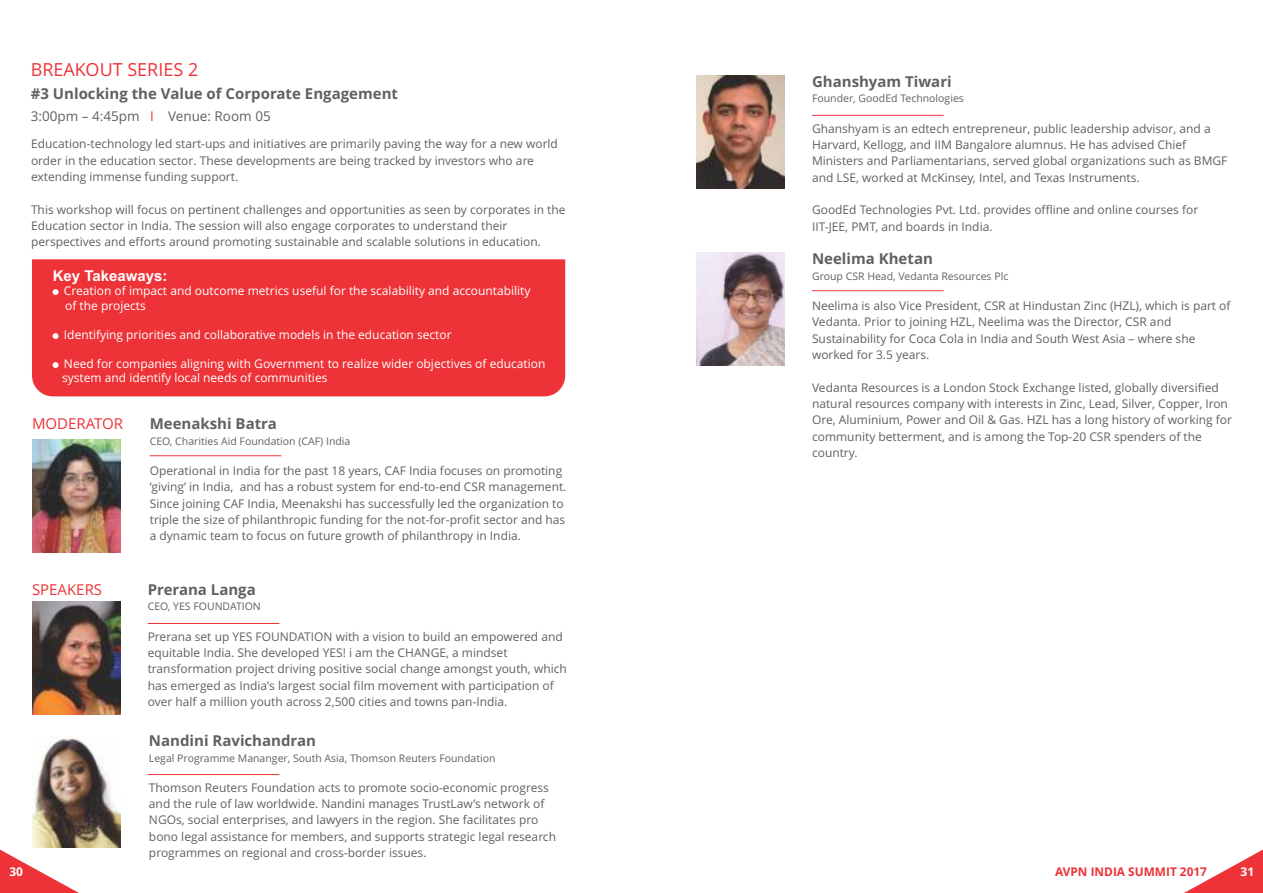
<style>
.page{position:relative;width:1263px;height:893px;background:#fff}
.page>*{position:absolute;margin:0;border:0;box-sizing:border-box;transform-origin:0 0}
.t1{font:18px "Open Sans";color:#ed3338}
.t2{font:700 15px "Open Sans";color:#616161}
.t3{font:15px "Open Sans";color:#ed3338}
.t4{font:700 15px "Arial";color:#fff}
.t5{font:13.5px "Open Sans";color:#616161}
.t6{font:12px/16.4px "Open Sans";color:#616161}
.t7{font:12px/14.5px "Open Sans";color:#fff}
.t8{font:700 12px "Open Sans";color:#ed3338}
.t9{font:700 12px "Open Sans";color:#fff}
.t10{font:10.5px "Open Sans";color:#616161}
.s1{color:#ed3338}
</style>
<div class="page">
<svg style="left:1184px;top:849px;width:79px;height:44px"></svg>
<svg style="left:0;top:849px;width:79px;height:44px"></svg>
<div style="left:32px;top:259px;width:533px;height:137px;background:#ed3338"></div>
<img style="left:32px;top:439px;width:88px;height:113px">
<img style="left:32px;top:737px;width:88px;height:111px">
<img style="left:696px;top:75px;width:88px;height:113px">
<img style="left:696px;top:253px;width:88px;height:113px">
<hr style="left:150px;top:455px;width:131px;height:1px;background:#ed3338">
<img style="left:32px;top:602px;width:88px;height:113px">
<hr style="left:148px;top:623px;width:131px;height:1px;background:#ed3338">
<hr style="left:148px;top:774px;width:131px;height:1px;background:#ed3338">
<hr style="left:812px;top:115px;width:132px;height:1px;background:#ed3338">
<hr style="left:812px;top:290px;width:132px;height:1px;background:#ed3338">
<svg style="left:53px;top:289px;width:6px;height:6px"></svg>
<svg style="left:53px;top:333px;width:6px;height:6px"></svg>
<svg style="left:53px;top:362px;width:6px;height:6px"></svg>
<h1 class="t1" style="left:31px;top:62px;width:169px">BREAKOUT SERIES 2</h1>
<p class="t2" style="left:31px;top:88px;width:369px">#3 Unlocking the Value of Corporate Engagement</p>
<p class="t5" style="left:31px;top:111px;width:242px">3:00pm – 4:45pm <span class="s1">I</span> Venue: Room 05</p>
<p class="t6" style="left:31px;top:137px;width:528px">Education-technology led start-ups and initiatives are primarily paving the way for a new world order in the education sector. These developments are being tracked by investors who are extending immense funding support.</p>
<p class="t6" style="left:31px;top:202px;width:536px">This workshop will focus on pertinent challenges and opportunities as seen by corporates in the<br>Education sector in India. The session will also engage corporates to understand their perspectives and efforts around promoting sustainable and scalable solutions in education.</p>
<p class="t4" style="left:53px;top:270px;width:116px">Key Takeaways:</p>
<p class="t7" style="left:64px;top:285px;width:468px">Creation of impact and outcome metrics useful for the scalability and accountability of the projects</p>
<p class="t7" style="left:64px;top:328px;width:389px">Identifying priorities and collaborative models in the education sector</p>
<p class="t7" style="left:62px;top:358px;width:485px">Need for companies aligning with Government to realize wider objectives of education system and identify local needs of communities</p>
<p class="t3" style="left:32px;top:417px;width:93px">MODERATOR</p>
<p class="t2" style="left:150px;top:418px;width:129px">Meenakshi Batra</p>
<p class="t10" style="left:150px;top:437px;width:202px">CEO, Charities Aid Foundation (CAF) India</p>
<p class="t6" style="left:150px;top:464px;width:418px">Operational in India for the past 18 years, CAF India focuses on promoting ‘giving’ in India, and has a robust system for end-to-end CSR management.<br>Since joining CAF India, Meenakshi has successfully led the organization to triple the size of philanthropic funding for the not-for-profit sector and has a dynamic team to focus on future growth of philanthropy in India.</p>
<p class="t3" style="left:32px;top:583px;width:72px">SPEAKERS</p>
<p class="t2" style="left:148px;top:583px;width:110px">Prerana Langa</p>
<p class="t10" style="left:148px;top:602px;width:115px">CEO, YES FOUNDATION</p>
<p class="t6" style="left:148px;top:629px;width:421px">Prerana set up YES FOUNDATION with a vision to build an empowered and equitable India. She developed YES! i am the CHANGE, a mindset transformation project driving positive social change amongst youth, which has emerged as India's largest social film movement with participation of over half a million youth across 2,500 cities and towns pan-India.</p>
<p class="t2" style="left:149px;top:734px;width:168px">Nandini Ravichandran</p>
<p class="t10" style="left:149px;top:754px;width:348px">Legal Programme Mananger, South Asia, Thomson Reuters Foundation</p>
<p class="t6" style="left:149px;top:780px;width:409px">Thomson Reuters Foundation acts to promote socio-economic progress and the rule of law worldwide. Nandini manages TrustLaw’s network of NGOs, social enterprises, and lawyers in the region. She facilitates pro bono legal assistance for members, and supports strategic legal research programmes on regional and cross-border issues.</p>
<p class="t2" style="left:812px;top:75px;width:141px">Ghanshyam Tiwari</p>
<p class="t10" style="left:812px;top:94px;width:153px">Founder, GoodEd Technologies</p>
<p class="t6" style="left:812px;top:121px;width:417px">Ghanshyam is an edtech entrepreneur, public leadership advisor, and a Harvard, Kellogg, and IIM Bangalore alumnus. He has advised Chief Ministers and Parliamentarians, served global organizations such as BMGF and LSE, worked at McKinsey, Intel, and Texas Instruments.</p>
<p class="t6" style="left:812px;top:203px;width:388px">GoodEd Technologies Pvt. Ltd. provides offline and online courses for<br>IIT-JEE, PMT, and boards in India.</p>
<p class="t2" style="left:812px;top:253px;width:122px">Neelima Khetan</p>
<p class="t10" style="left:812px;top:272px;width:198px">Group CSR Head, Vedanta Resources Plc</p>
<p class="t6" style="left:812px;top:299px;width:420px">Neelima is also Vice President, CSR at Hindustan Zinc (HZL), which is part of Vedanta. Prior to joining HZL, Neelima was the Director, CSR and Sustainability for Coca Cola in India and South West Asia – where she worked for 3.5 years.</p>
<p class="t6" style="left:812px;top:380px;width:421px">Vedanta Resources is a London Stock Exchange listed, globally diversified natural resources company with interests in Zinc, Lead, Silver, Copper, Iron Ore, Aluminium, Power and Oil &amp; Gas. HZL has a long history of working for community betterment, and is among the Top-20 CSR spenders of the country.</p>
<p class="t9" style="left:9px;top:866px;width:15px">30</p>
<p class="t8" style="left:1055px;top:866px;width:153px">AVPN INDIA SUMMIT 2017</p>
<p class="t9" style="left:1240px;top:866px;width:15px">31</p>
</div>
